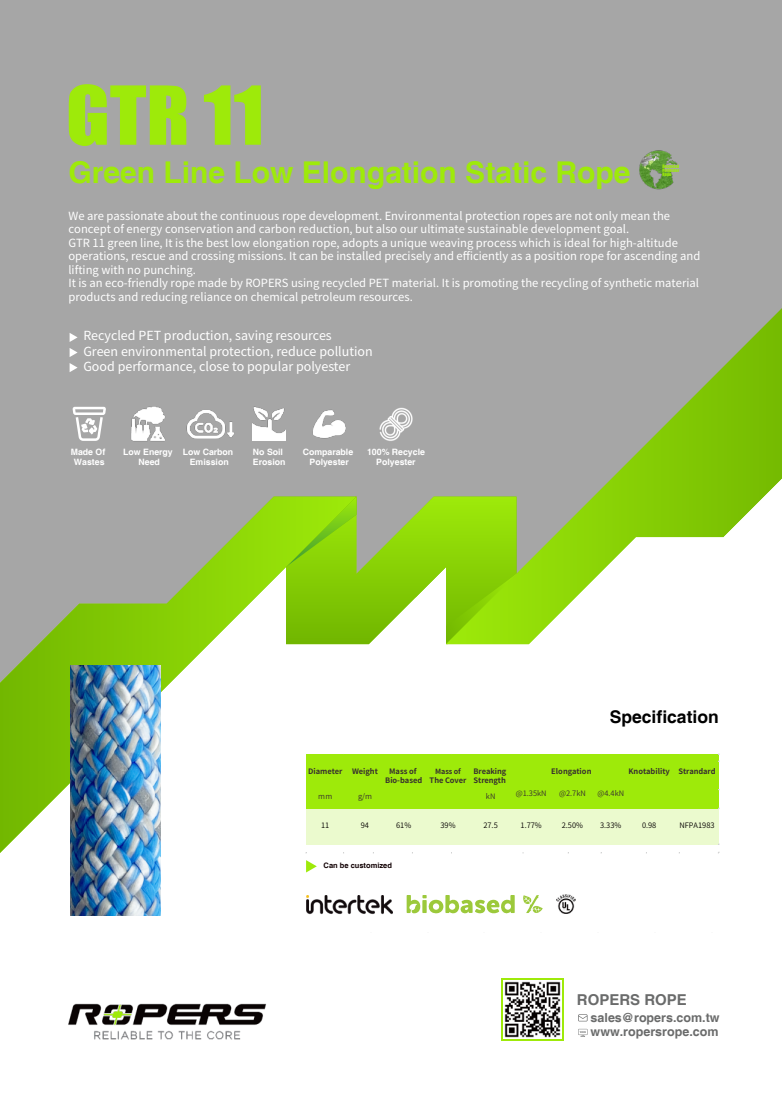
<style>
.page{position:relative;width:782px;height:1110px;background:#fff}
.page>*{position:absolute;margin:0;border:0;box-sizing:border-box;transform-origin:0 0}
.t1{font:75px "Impact";color:#9eea0a;scale:1.06 1}
.t2{font:700 30px "Helvetica";color:#9eea0a}
.t3{font:700 17.5px "Helvetica";color:#000}
.t4{font:700 15px "Helvetica";color:#6a6b6b}
.t5{font:12.5px/15.5px "Noto Sans CJ Ksc";color:#fff}
.t6{font:700 12.5px "Helvetica";color:#6a6b6b}
.t7{font:11.25px/13.5px "Noto Sans CJ Ksc";color:#fff}
.t8{font:700 8.75px/9.5px "Helvetica";color:#fff;text-align:center}
.t9{font:700 7.5px/9px "Noto Sans CJ Ksc";color:#362e2f;text-align:center}
.t10{font:600 7.5px "Noto Sans CJ Ksc";color:#040000}
.t11{font:600 7.5px "Noto Sans CJ Ksc";color:#362e2f}
.t12{font:700 7.5px "Helvetica";color:#130305}
.t13{font:700 7.12px "Noto Sans CJ Ksc";letter-spacing:-.01em;color:#362e2f}
.t14{font:4.38px/3.8px "Impact";color:#9eea0a;text-align:justify}
</style>
<div class="page">
<div style="left:0;top:0;width:782px;height:1090px;background:#a6a6a6"></div>
<div style="left:0;top:329px;width:782px;height:781px;background:#fff"></div>
<svg style="left:0;top:329px;width:720px;height:446px;fill:#a6a6a6"></svg>
<svg style="left:446px;top:308px;width:336px;height:336px"></svg>
<svg style="left:356px;top:496px;width:160px;height:148px;background:#9cd337"></svg>
<svg style="left:0;top:496px;width:356px;height:357px"></svg>
<svg style="left:70px;top:333px;width:8px;height:9px"></svg>
<svg style="left:70px;top:348px;width:8px;height:9px"></svg>
<svg style="left:70px;top:363px;width:8px;height:9px"></svg>
<img style="left:68px;top:1003px;width:198px;height:37px">
<svg style="left:578px;top:1014px;width:9px;height:7px"></svg>
<svg style="left:578px;top:1028px;width:9px;height:8px"></svg>
<svg style="left:306px;top:860px;width:11px;height:12px"></svg>
<div style="left:501px;top:978px;width:62px;height:62px;background:linear-gradient(to right,#fff,#fff)"></div>
<img style="left:503px;top:980px;width:58px;height:58px">
<img style="left:639px;top:150px;width:39px;height:40px">
<img style="left:70px;top:666px;width:90px;height:249px">
<div style="left:306px;top:754px;width:412px;height:54px;background:#9eea0a"></div>
<div style="left:306px;top:808px;width:412px;height:36px;background:#ebface"></div>
<img style="left:126px;top:402px;width:43px;height:43px">
<img style="left:252px;top:404px;width:34px;height:37px">
<img style="left:180px;top:395px;width:58px;height:57px">
<svg style="left:73px;top:407px;width:33px;height:34px"></svg>
<img style="left:310px;top:405px;width:38px;height:37px">
<img style="left:377px;top:405px;width:38px;height:37px">
<img style="left:306px;top:895px;width:86px;height:20px">
<svg style="left:523px;top:895px;width:20px;height:18px"></svg>
<svg style="left:406px;top:895px;width:108px;height:19px"></svg>
<img style="left:557px;top:894px;width:19px;height:19px">
<h1 class="t1" style="left:66px;top:57px;width:188px">GTR 11</h1>
<h2 class="t2" style="left:68px;top:154px;width:563px">Green Line Low Elongation Static Rope</h2>
<p class="t14" style="left:662px;top:165px;width:18px">Recycled Polyester Rope</p>
<p class="t7" style="left:68px;top:209px;width:633px">We are passionate about the continuous rope development. Environmental protection ropes are not only mean the concept of energy conservation and carbon reduction, but also our ultimate sustainable development goal.<br>GTR 11 green line, It is the best low elongation rope, adopts a unique weaving process which is ideal for high-altitude operations, rescue and crossing missions. It can be installed precisely and efficiently as a position rope for ascending and lifting with no punching.<br>It is an eco-friendly rope made by ROPERS using recycled PET material. It is promoting the recycling of synthetic material products and reducing reliance on chemical petroleum resources.</p>
<p class="t5" style="left:83px;top:328px;width:291px">Recycled PET production, saving resources<br>Green environmental protection, reduce pollution<br>Good performance, close to popular polyester</p>
<p class="t8" style="left:123px;top:448px;width:51px">Low Energy<br>Need</p>
<p class="t8" style="left:253px;top:448px;width:34px;text-align:left">No Soil<br>Erosion</p>
<p class="t8" style="left:71px;top:448px;width:36px">Made Of<br>Wastes</p>
<p class="t8" style="left:303px;top:448px;width:52px">Comparable<br>Polyester</p>
<p class="t8" style="left:367px;top:448px;width:59px">100% Recycle<br>Polyester</p>
<p class="t8" style="left:183px;top:448px;width:52px">Low Carbon<br>Emission</p>
<h3 class="t3" style="left:610px;top:706px;width:110px">Specification</h3>
<p class="t9" style="left:308px;top:767px;width:36px">Diameter</p>
<p class="t9" style="left:352px;top:767px;width:27px">Weight</p>
<p class="t13" style="left:435px;top:767px;width:27px">Mass of</p>
<p class="t9" style="left:551px;top:767px;width:42px">Elongation</p>
<p class="t9" style="left:429px;top:775px;width:38px">The Cover</p>
<p class="t11" style="left:318px;top:792px;width:15px">mm</p>
<p class="t11" style="left:358px;top:792px;width:15px">g/m</p>
<p class="t11" style="left:486px;top:791px;width:11px">kN</p>
<p class="t9" style="left:385px;top:767px;width:39px">Mass of<br>Bio-based</p>
<p class="t9" style="left:473px;top:767px;width:34px">Breaking</p>
<p class="t9" style="left:628px;top:767px;width:89px">Knotability Strandard</p>
<p class="t9" style="left:473px;top:776px;width:34px">Strength</p>
<p class="t11" style="left:516px;top:788px;width:32px">@1.35kN</p>
<p class="t11" style="left:559px;top:788px;width:28px">@2.7kN</p>
<p class="t11" style="left:597px;top:788px;width:28px">@4.4kN</p>
<p class="t11" style="left:318px;top:794px;width:15px">mm</p>
<p class="t11" style="left:482px;top:794px;width:11px">kN</p>
<p class="t10" style="left:321px;top:821px;width:10px">11</p>
<p class="t10" style="left:361px;top:821px;width:10px">94</p>
<p class="t10" style="left:396px;top:821px;width:17px">61%</p>
<p class="t10" style="left:440px;top:821px;width:17px">39%</p>
<p class="t10" style="left:483px;top:820px;width:16px">27.5</p>
<p class="t10" style="left:520px;top:821px;width:23px">1.77%</p>
<p class="t10" style="left:562px;top:821px;width:23px">2.50%</p>
<p class="t10" style="left:600px;top:821px;width:23px">3.33%</p>
<p class="t10" style="left:642px;top:821px;width:16px">0.98</p>
<p class="t10" style="left:679px;top:821px;width:37px">NFPA1983</p>
<p class="t12" style="left:323px;top:861px;width:70px">Can be customized</p>
<h3 class="t4" style="left:577px;top:991px;width:112px">ROPERS ROPE</h3>
<p class="t6" style="left:590px;top:1023px;width:129px">www.ropersrope.com</p>
<p class="t6" style="left:590px;top:1009px;width:130px">sales@ropers.com.tw</p>
</div>
